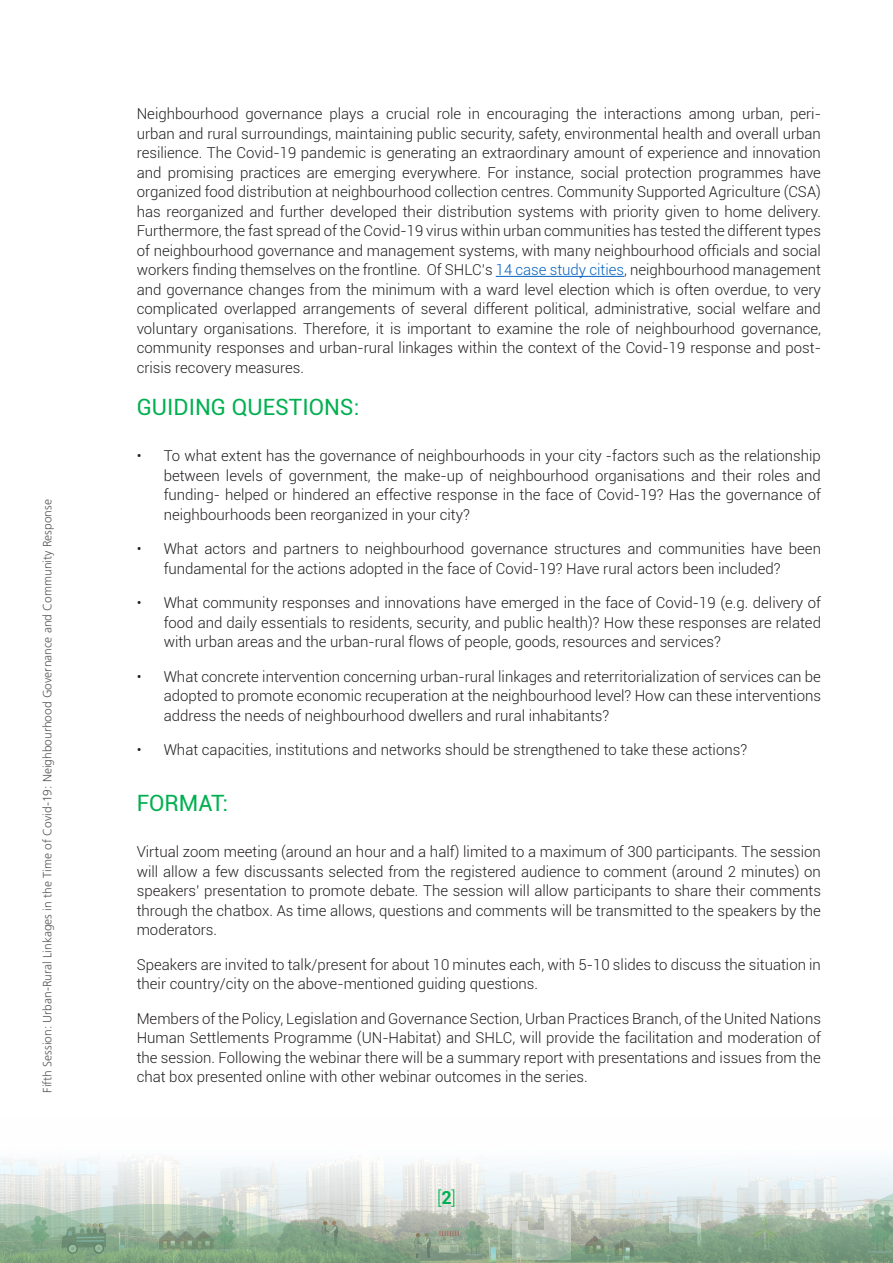
<style>
.page{position:relative;width:893px;height:1263px;background:#fff}
.page>*{position:absolute;margin:0;border:0;box-sizing:border-box;transform-origin:0 0}
.t1{font:22.5px "Roboto";color:#00b050}
.t2{font:300 18px "Roboto";color:#00b050}
.Normal__Web{font:300 15px/19.5px "Roboto";color:#231f20;text-align:justify}
.t3{font:300 12px "Frutiger LT Std";color:#57585a}
.s1{color:#0563c1}
.s2{font-weight:700}
</style>
<div class="page">
<svg style="left:0;top:1157px;width:893px;height:47px"></svg>
<svg style="left:0;top:1204px;width:893px;height:59px;background:#9fb5a0"></svg>
<hr style="left:496px;top:276px;width:128px;height:1px;background:#0563c1">
<p class="t3" style="left:41px;top:1093px;width:595px;rotate:-90deg">Fifth Session: Urban-Rural Linkages in the Time of Covid-19: Neighbourhood Governance and Community Response</p>
<p class="Normal__Web" style="left:137px;top:104px;width:686px">Neighbourhood governance plays a crucial role in encouraging the interactions among urban, peri&shy;urban and rural surroundings, maintaining public security, safety, environmental health and overall urban resilience. The Covid-19 pandemic is generating an extraordinary amount of experience and innovation and promising practices are emerging everywhere. For instance, social protection programmes have organized food distribution at neighbourhood collection centres. Community Supported Agriculture (CSA) has reorganized and further developed their distribution systems with priority given to home delivery.<br>Furthermore, the fast spread of the Covid-19 virus within urban communities has tested the different types of neighbourhood governance and management systems, with many neighbourhood officials and social workers finding themselves on the frontline. Of SHLC’s <span class="s1">14 case study cities</span>, neighbourhood management and governance changes from the minimum with a ward level election which is often overdue, to very complicated overlapped arrangements of several different political, administrative, social welfare and voluntary organisations. Therefore, it is important to examine the role of neighbourhood governance, community responses and urban-rural linkages within the context of the Covid-19 response and post&shy;crisis recovery measures.</p>
<p class="t1" style="left:137px;top:391px;width:224px">GUIDING QUESTIONS:</p>
<p class="Normal__Web" style="left:164px;top:446px;width:659px;text-indent:-27px">• To what extent has the governance of neighbourhoods in your city -factors such as the relationship between levels of government, the make-up of neighbourhood organisations and their roles and funding- helped or hindered an effective response in the face of Covid-19? Has the governance of neighbourhoods been reorganized in your city?</p>
<p class="Normal__Web" style="left:164px;top:539px;width:659px;text-indent:-27px">• What actors and partners to neighbourhood governance structures and communities have been fundamental for the actions adopted in the face of Covid-19? Have rural actors been included?</p>
<p class="Normal__Web" style="left:164px;top:593px;width:659px;text-indent:-27px">• What community responses and innovations have emerged in the face of Covid-19 (e.g. delivery of food and daily essentials to residents, security, and public health)? How these responses are related with urban areas and the urban-rural flows of people, goods, resources and services?</p>
<p class="Normal__Web" style="left:164px;top:666px;width:659px;text-indent:-27px">• What concrete intervention concerning urban-rural linkages and reterritorialization of services can be adopted to promote economic recuperation at the neighbourhood level? How can these interventions address the needs of neighbourhood dwellers and rural inhabitants?</p>
<p class="Normal__Web" style="left:137px;top:740px;width:612px">• What capacities, institutions and networks should be strengthened to take these actions?</p>
<p class="t1" style="left:137px;top:787px;width:93px">FORMAT:</p>
<p class="Normal__Web" style="left:137px;top:842px;width:686px">Virtual zoom meeting (around an hour and a half) limited to a maximum of 300 participants. The session will allow a few discussants selected from the registered audience to comment (around 2 minutes) on speakers’ presentation to promote debate. The session will allow participants to share their comments through the chatbox. As time allows, questions and comments will be transmitted to the speakers by the moderators.</p>
<p class="Normal__Web" style="left:137px;top:954px;width:686px">Speakers are invited to talk/present for about 10 minutes each, with 5-10 slides to discuss the situation in their country/city on the above-mentioned guiding questions.</p>
<p class="Normal__Web" style="left:137px;top:1008px;width:686px">Members of the Policy, Legislation and Governance Section, Urban Practices Branch, of the United Nations Human Settlements Programme (UN-Habitat) and SHLC, will provide the facilitation and moderation of the session. Following the webinar there will be a summary report with presentations and issues from the chat box presented online with other webinar outcomes in the series.</p>
<p class="t2" style="left:437px;top:1185px;width:20px">[<span class="s2">2</span>]</p>
</div>
